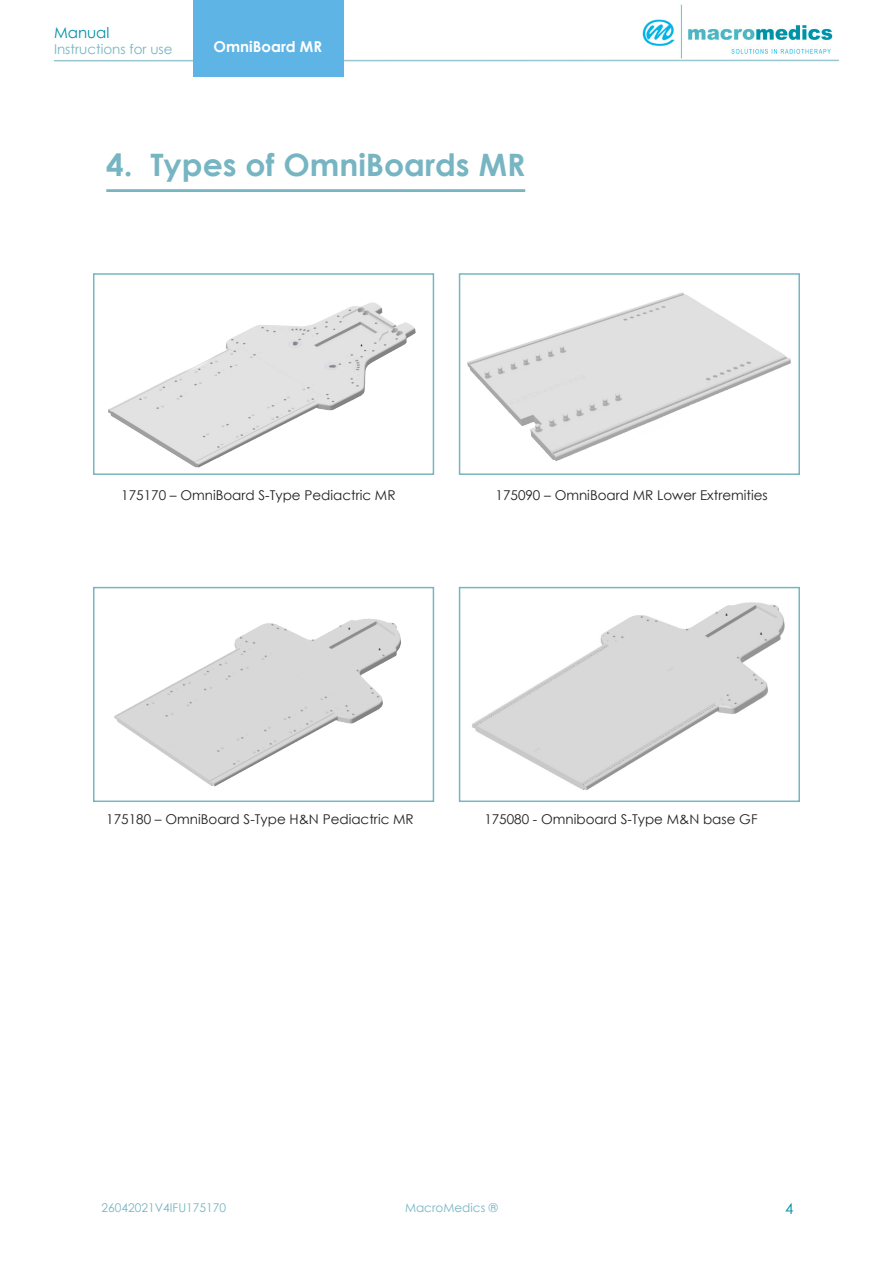
<style>
.page{position:relative;width:893px;height:1263px;background:#fff}
.page>*{position:absolute;margin:0;border:0;box-sizing:border-box;transform-origin:0 0}
.TOC_Headings{font:700 30.9px "Century Gothic";color:#77b5c2}
.t1{font:700 15px "Century Gothic";color:#fff}
.t2{font:15px "Century Gothic";color:#0091a6}
.Broodtekst{font:13.5px "Century Gothic";color:#231f20}
.t3{font:13.5px "Century Gothic";color:#77b5c2}
.t4{font:12px "Century Gothic";color:#77b5c2}
</style>
<div class="page">
<hr style="left:54px;top:60px;width:785px;height:1px;background:#98c7d1">
<div style="left:194px;top:0;width:150px;height:77px;background:#5eb4e5"></div>
<img style="left:643px;top:4px;width:190px;height:55px">
<hr style="left:106px;top:189px;width:419px;height:3px;background:#77b5c2">
<img style="left:108px;top:302px;width:308px;height:166px">
<div style="left:93px;top:273px;width:341px;height:202px;border:2px solid #77b5c2"></div>
<img style="left:114px;top:618px;width:287px;height:169px">
<div style="left:93px;top:587px;width:341px;height:215px;border:2px solid #77b5c2"></div>
<img style="left:467px;top:292px;width:324px;height:169px">
<div style="left:459px;top:273px;width:341px;height:202px;border:2px solid #77b5c2"></div>
<img style="left:472px;top:602px;width:313px;height:189px">
<div style="left:459px;top:587px;width:341px;height:215px;border:2px solid #77b5c2"></div>
<p class="t2" style="left:54px;top:22px;width:57px">Manual</p>
<p class="t3" style="left:54px;top:40px;width:120px">Instructions for use</p>
<p class="t1" style="left:214px;top:35px;width:110px">OmniBoard MR</p>
<p class="TOC_Headings" style="left:106px;top:141px;width:420px">4. Types of OmniBoards MR</p>
<p class="Broodtekst" style="left:121px;top:485px;width:276px">175170 – OmniBoard S-Type Pediactric MR</p>
<p class="Broodtekst" style="left:496px;top:485px;width:274px">175090 – OmniBoard MR Lower Extremities</p>
<p class="Broodtekst" style="left:106px;top:809px;width:309px">175180 – OmniBoard S-Type H&amp;N Pediactric MR</p>
<p class="Broodtekst" style="left:484px;top:809px;width:275px">175080 - Omniboard S-Type M&amp;N base GF</p>
<p class="t4" style="left:102px;top:1199px;width:126px">26042021V4IFU175170</p>
<p class="t4" style="left:405px;top:1199px;width:94px">MacroMedics ®</p>
<p class="t2" style="left:785px;top:1198px;width:10px">4</p>
</div>
